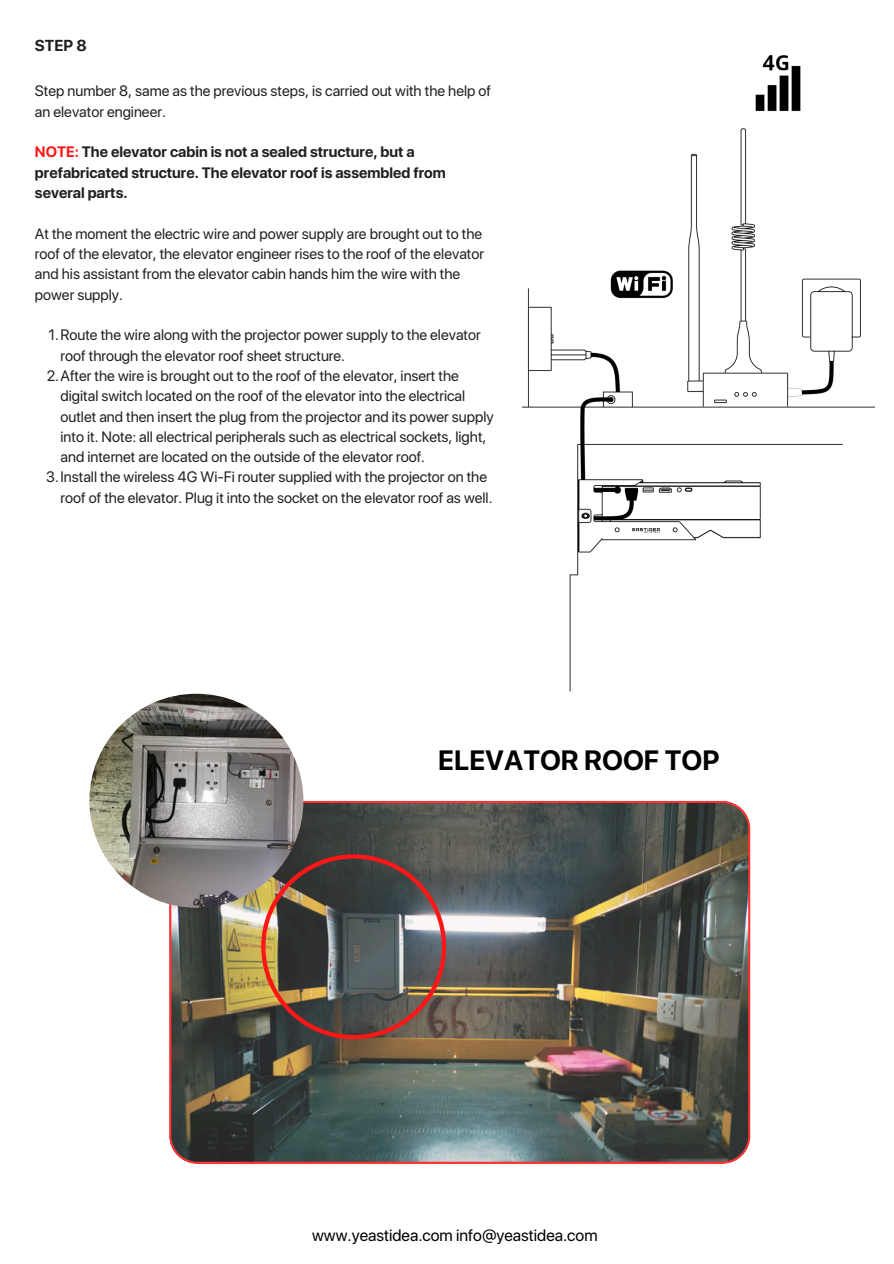
<style>
.page{position:relative;width:894px;height:1264px;background:#fff}
.page>*{position:absolute;margin:0;border:0;box-sizing:border-box;transform-origin:0 0}
.t1{font:700 27.75px "SF Pro Display";color:#000}
.t2{font:16.5px "SF Pro Display";color:#000}
.t3{font:700 15.75px "SF Pro Display";color:#202020}
.t4{font:15px/20.2px "SF Pro Display";color:#202020}
.t5{font:700 15px/20.2px "SF Pro Display";color:#202020}
.s1{color:#ff1616}
</style>
<div class="page">
<img style="left:522px;top:56px;width:352px;height:636px">
<img style="left:169px;top:800px;width:580px;height:363px">
<svg style="left:261px;top:854px;width:184px;height:184px;background:#62534d"></svg>
<img style="left:89px;top:693px;width:214px;height:214px;border-radius:50%">
<p class="t3" style="left:35px;top:36px;width:53px">STEP 8</p>
<h3 class="t4" style="left:35px;top:81px;width:457px">Step number 8, same as the previous steps, is carried out with the help of an elevator engineer.</h3>
<p class="t5" style="left:35px;top:142px;width:412px"><span class="s1">NOTE:</span> The elevator cabin is not a sealed structure, but a prefabricated structure. The elevator roof is assembled from several parts.</p>
<p class="t4" style="left:35px;top:223px;width:450px">At the moment the electric wire and power supply are brought out to the roof of the elevator, the elevator engineer rises to the roof of the elevator and his assistant from the elevator cabin hands him the wire with the power supply.</p>
<p class="t4" style="left:60px;top:325px;width:421px;text-indent:-12px">1.Route the wire along with the projector power supply to the elevator roof through the elevator roof sheet structure.</p>
<p class="t4" style="left:60px;top:365px;width:434px;text-indent:-14px">2.After the wire is brought out to the roof of the elevator, insert the digital switch located on the roof of the elevator into the electrical outlet and then insert the plug from the projector and its power supply into it. Note: all electrical peripherals such as electrical sockets, light, and internet are located on the outside of the elevator roof.</p>
<p class="t4" style="left:60px;top:467px;width:433px;text-indent:-14px">3.Install the wireless 4G Wi-Fi router supplied with the projector on the roof of the elevator. Plug it into the socket on the elevator roof as well.</p>
<p class="t1" style="left:438px;top:743px;width:283px">ELEVATOR ROOF TOP</p>
<h1 class="t2" style="left:312px;top:1225px;width:287px">www.yeastidea.com info@yeastidea.com</h1>
</div>
